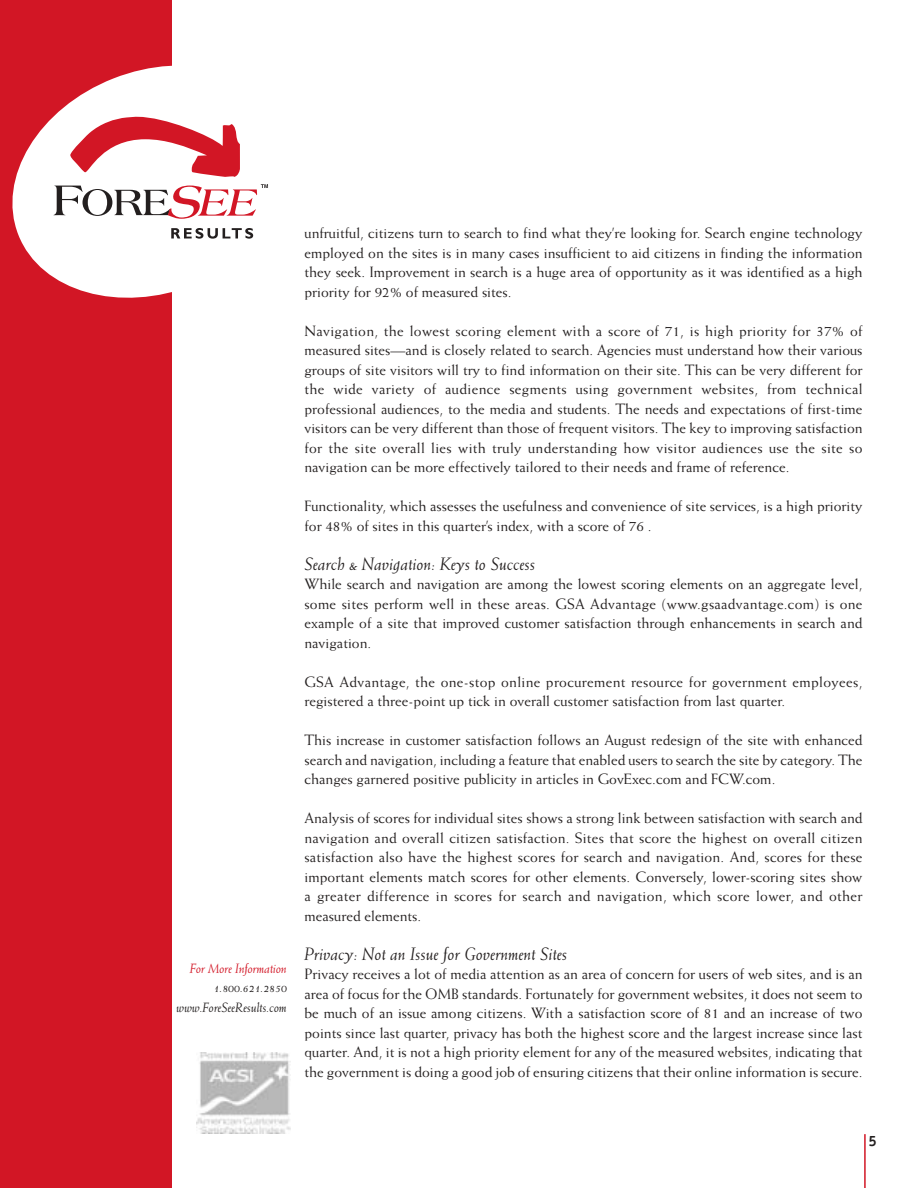
<style>
.page{position:relative;width:918px;height:1188px;background:#fff}
.page>*{position:absolute;margin:0;border:0;box-sizing:border-box;transform-origin:0 0}
.t1{font:italic 18px "Weiss";color:#231f1f}
.t2{font:15px/19.5px "Weiss";color:#231f1f;text-align:justify}
.t3{font:700 15px "Officina Sans";color:#231f1f}
.t4{font:italic 13.5px/19.5px "Weiss";letter-spacing:-.01em;color:#231f1f;text-align:right}
.t5{font:italic 13.5px "Weiss";letter-spacing:-.01em;color:#d21625}
</style>
<div class="page">
<div style="left:0;top:0;width:171px;height:1188px;background:#d21625"></div>
<svg style="left:12px;top:49px;width:242px;height:265px;fill:#fff"></svg>
<img style="left:196px;top:1052px;width:95px;height:82px">
<hr style="left:864px;top:1134px;width:2px;height:54px;background:#d21625">
<svg style="left:54px;top:184px;width:214px;height:35px"></svg>
<svg style="left:171px;top:228px;width:82px;height:11px"></svg>
<svg style="left:70px;top:117px;width:170px;height:60px"></svg>
<p class="t5" style="left:190px;top:963px;width:99px">For More Information</p>
<p class="t4" style="left:177px;top:979px;width:112px">1.800.621.2850 www.ForeSeeResults.com</p>
<p class="t2" style="left:304px;top:225px;width:560px">unfruitful, citizens turn to search to find what they’re looking for. Search engine technology employed on the sites is in many cases insufficient to aid citizens in finding the information they seek. Improvement in search is a huge area of opportunity as it was identified as a high priority for 92% of measured sites.</p>
<p class="t2" style="left:304px;top:322px;width:560px">Navigation, the lowest scoring element with a score of 71, is high priority for 37% of measured sites—and is closely related to search. Agencies must understand how their various groups of site visitors will try to find information on their site. This can be very different for the wide variety of audience segments using government websites, from technical professional audiences, to the media and students. The needs and expectations of first-time visitors can be very different than those of frequent visitors. The key to improving satisfaction for the site overall lies with truly understanding how visitor audiences use the site so navigation can be more effectively tailored to their needs and frame of reference.</p>
<p class="t2" style="left:304px;top:498px;width:560px">Functionality, which assesses the usefulness and convenience of site services, is a high priority for 48% of sites in this quarter’s index, with a score of 76 .</p>
<p class="t1" style="left:304px;top:557px;width:232px">Search &amp; Navigation: Keys to Success</p>
<p class="t2" style="left:304px;top:576px;width:560px">While search and navigation are among the lowest scoring elements on an aggregate level, some sites perform well in these areas. GSA Advantage (www.gsaadvantage.com) is one example of a site that improved customer satisfaction through enhancements in search and navigation.</p>
<p class="t2" style="left:304px;top:673px;width:560px">GSA Advantage, the one-stop online procurement resource for government employees, registered a three-point up tick in overall customer satisfaction from last quarter.</p>
<p class="t2" style="left:304px;top:732px;width:560px">This increase in customer satisfaction follows an August redesign of the site with enhanced search and navigation, including a feature that enabled users to search the site by category. The changes garnered positive publicity in articles in GovExec.com and FCW.com.</p>
<p class="t2" style="left:304px;top:810px;width:560px">Analysis of scores for individual sites shows a strong link between satisfaction with search and navigation and overall citizen satisfaction. Sites that score the highest on overall citizen satisfaction also have the highest scores for search and navigation. And, scores for these important elements match scores for other elements. Conversely, lower-scoring sites show a greater difference in scores for search and navigation, which score lower, and other measured elements.</p>
<p class="t1" style="left:304px;top:947px;width:264px">Privacy: Not an Issue for Government Sites</p>
<p class="t2" style="left:304px;top:966px;width:560px">Privacy receives a lot of media attention as an area of concern for users of web sites, and is an area of focus for the OMB standards. Fortunately for government websites, it does not seem to be much of an issue among citizens. With a satisfaction score of 81 and an increase of two points since last quarter, privacy has both the highest score and the largest increase since last quarter. And, it is not a high priority element for any of the measured websites, indicating that the government is doing a good job of ensuring citizens that their online information is secure.</p>
<p class="t3" style="left:868px;top:1136px;width:10px">5</p>
</div>
